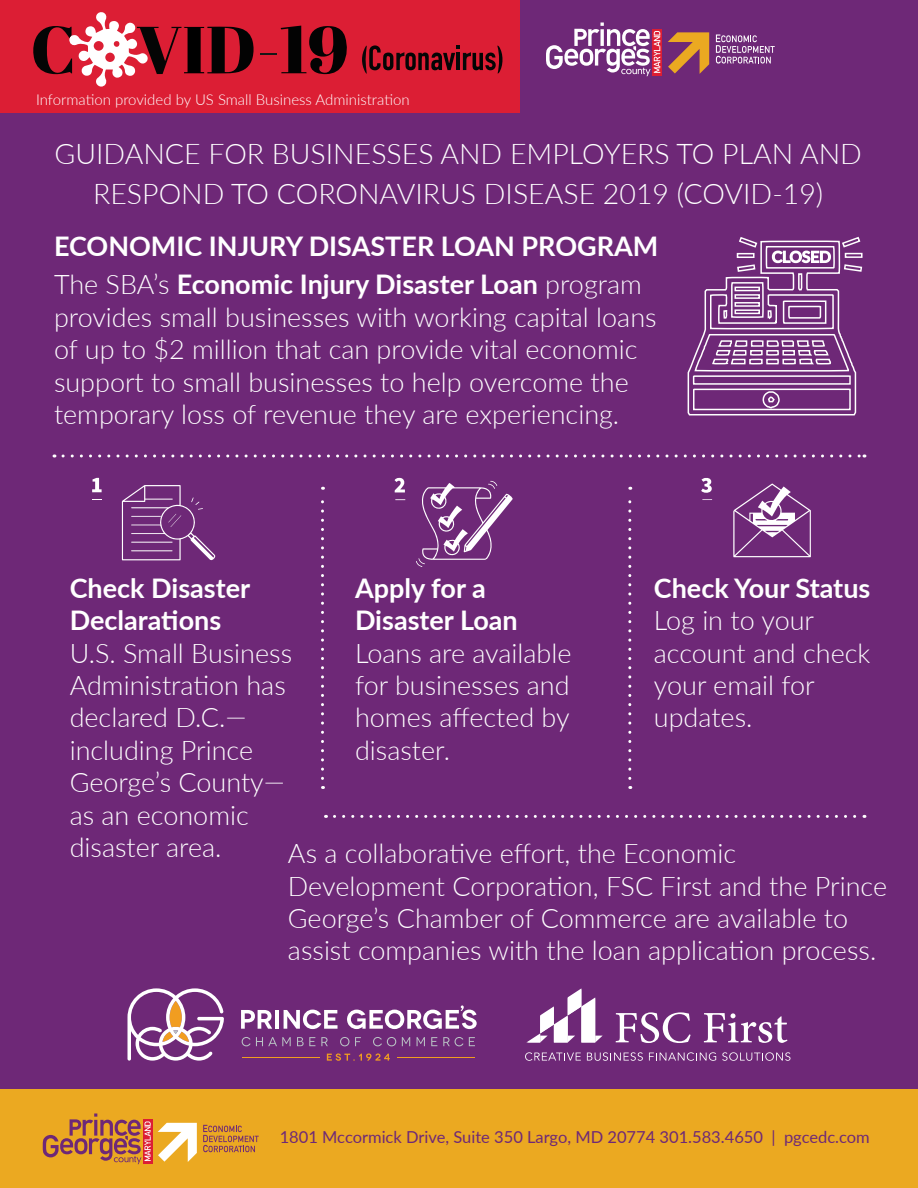
<style>
.page{position:relative;width:918px;height:1188px;background:#6e2877}
.page>*{position:absolute;margin:0;border:0;box-sizing:border-box;transform-origin:0 0}
.t1{font:300 28.5px/40.2px "Lato";color:#fff;text-align:center}
.t2{font:300 27px/32.4px "Lato";color:#fff}
.t3{font:700 27px/32.4px "Lato";color:#fff}
.t4{font:16.5px "Lato";color:#6e2877}
.t5{font:300 15px "Lato";color:#fff}
.s1{font-weight:300}
</style>
<div class="page">
<div style="left:0;top:1089px;width:918px;height:99px;background:#eba921"></div>
<svg style="left:158px;top:1123px;width:39px;height:39px"></svg>
<div style="left:143px;top:1120px;width:9px;height:44px;background:#dc1e34"></div>
<svg style="left:43px;top:1113px;width:108px;height:51px"></svg>
<svg style="left:203px;top:1125px;width:56px;height:27px"></svg>
<svg style="left:733px;top:483px;width:78px;height:74px"></svg>
<svg style="left:701px;top:478px;width:11px;height:15px"></svg>
<svg style="left:395px;top:478px;width:10px;height:14px"></svg>
<svg style="left:416px;top:481px;width:97px;height:86px"></svg>
<svg style="left:92px;top:478px;width:10px;height:14px"></svg>
<svg style="left:122px;top:485px;width:93px;height:75px"></svg>
<svg style="left:687px;top:236px;width:176px;height:180px"></svg>
<div style="left:735px;top:287px;width:25px;height:4px;border:2px solid #fff"></div>
<div style="left:735px;top:294px;width:25px;height:5px;border:2px solid #fff"></div>
<div style="left:735px;top:302px;width:25px;height:5px;border:2px solid #fff"></div>
<div style="left:735px;top:309px;width:25px;height:5px;border:2px solid #fff"></div>
<svg style="left:63px;top:454px;width:802px;height:4px"></svg>
<svg style="left:334px;top:815px;width:531px;height:3px"></svg>
<svg style="left:321px;top:487px;width:3px;height:291px"></svg>
<svg style="left:628px;top:487px;width:3px;height:291px"></svg>
<svg style="left:668px;top:32px;width:41px;height:42px"></svg>
<svg style="left:660px;top:29px;width:2px;height:47px"></svg>
<svg style="left:546px;top:22px;width:114px;height:54px"></svg>
<svg style="left:716px;top:35px;width:59px;height:29px"></svg>
<div style="left:0;top:0;width:520px;height:112px;background:#dc1e34"></div>
<svg style="left:260px;top:26px;width:87px;height:48px"></svg>
<svg style="left:362px;top:45px;width:141px;height:29px"></svg>
<svg style="left:33px;top:12px;width:221px;height:75px"></svg>
<hr style="left:397px;top:1057px;width:78px;height:1px;background:#f19d20">
<svg style="left:443px;top:1037px;width:32px;height:9px"></svg>
<svg style="left:431px;top:1037px;width:6px;height:9px"></svg>
<svg style="left:417px;top:1037px;width:8px;height:9px"></svg>
<svg style="left:402px;top:1037px;width:8px;height:9px"></svg>
<svg style="left:373px;top:1037px;width:23px;height:9px"></svg>
<svg style="left:347px;top:1005px;width:130px;height:24px"></svg>
<svg style="left:355px;top:1037px;width:6px;height:9px"></svg>
<svg style="left:340px;top:1037px;width:9px;height:9px"></svg>
<svg style="left:327px;top:1053px;width:63px;height:8px"></svg>
<svg style="left:321px;top:1037px;width:7px;height:9px"></svg>
<hr style="left:242px;top:1057px;width:78px;height:1px;background:#f19d20">
<svg style="left:297px;top:1037px;width:18px;height:9px"></svg>
<svg style="left:284px;top:1010px;width:54px;height:19px"></svg>
<hr style="left:275px;top:1010px;width:4px;height:19px;background:#fff">
<svg style="left:241px;top:1010px;width:31px;height:19px"></svg>
<svg style="left:242px;top:1037px;width:49px;height:9px"></svg>
<svg style="left:128px;top:988px;width:96px;height:73px"></svg>
<svg style="left:616px;top:1012px;width:75px;height:31px"></svg>
<svg style="left:704px;top:1013px;width:83px;height:30px"></svg>
<svg style="left:525px;top:1052px;width:56px;height:9px"></svg>
<svg style="left:587px;top:1052px;width:56px;height:9px"></svg>
<svg style="left:649px;top:1052px;width:67px;height:9px"></svg>
<svg style="left:722px;top:1052px;width:68px;height:9px"></svg>
<svg style="left:527px;top:988px;width:76px;height:54px"></svg>
<p class="t5" style="left:36px;top:89px;width:375px">Information provided by US Small Business Administration</p>
<p class="t1" style="left:54px;top:133px;width:809px">GUIDANCE FOR BUSINESSES AND EMPLOYERS TO PLAN AND<br>RESPOND TO CORONAVIRUS DISEASE 2019 (COVID-19)</p>
<p class="t3" style="left:54px;top:225px;width:606px;line-height:38.7px">ECONOMIC INJURY DISASTER LOAN PROGRAM<br><span class="s1">The SBA’s</span> Economic Injury Disaster Loan <span class="s1">program</span></p>
<p class="t2" style="left:54px;top:300px;width:604px">provides small businesses with working capital loans of up to $2 million that can provide vital economic support to small businesses to help overcome the temporary loss of revenue they are experiencing.</p>
<p class="t3" style="left:70px;top:571px;width:182px">Check Disaster<br>Declarations</p>
<p class="t2" style="left:70px;top:636px;width:224px">U.S. Small Business<br>Administration has declared D.C.— including Prince<br>George’s County— as an economic disaster area.</p>
<p class="t3" style="left:355px;top:571px;width:164px">Apply for a<br>Disaster Loan</p>
<p class="t2" style="left:355px;top:636px;width:218px;text-align:justify">Loans are available for businesses and homes affected by disaster.</p>
<p class="t3" style="left:654px;top:571px;width:218px">Check Your Status</p>
<p class="t2" style="left:654px;top:603px;width:218px">Log in to your account and check your email for updates.</p>
<p class="t2" style="left:288px;top:836px;width:601px">As a collaborative effort, the Economic Development Corporation, FSC First and the Prince George’s Chamber of Commerce are available to assist companies with the loan application process.</p>
<p class="t4" style="left:280px;top:1125px;width:592px">1801 Mccormick Drive, Suite 350 Largo, MD 20774 301.583.4650 | pgcedc.com</p>
</div>
